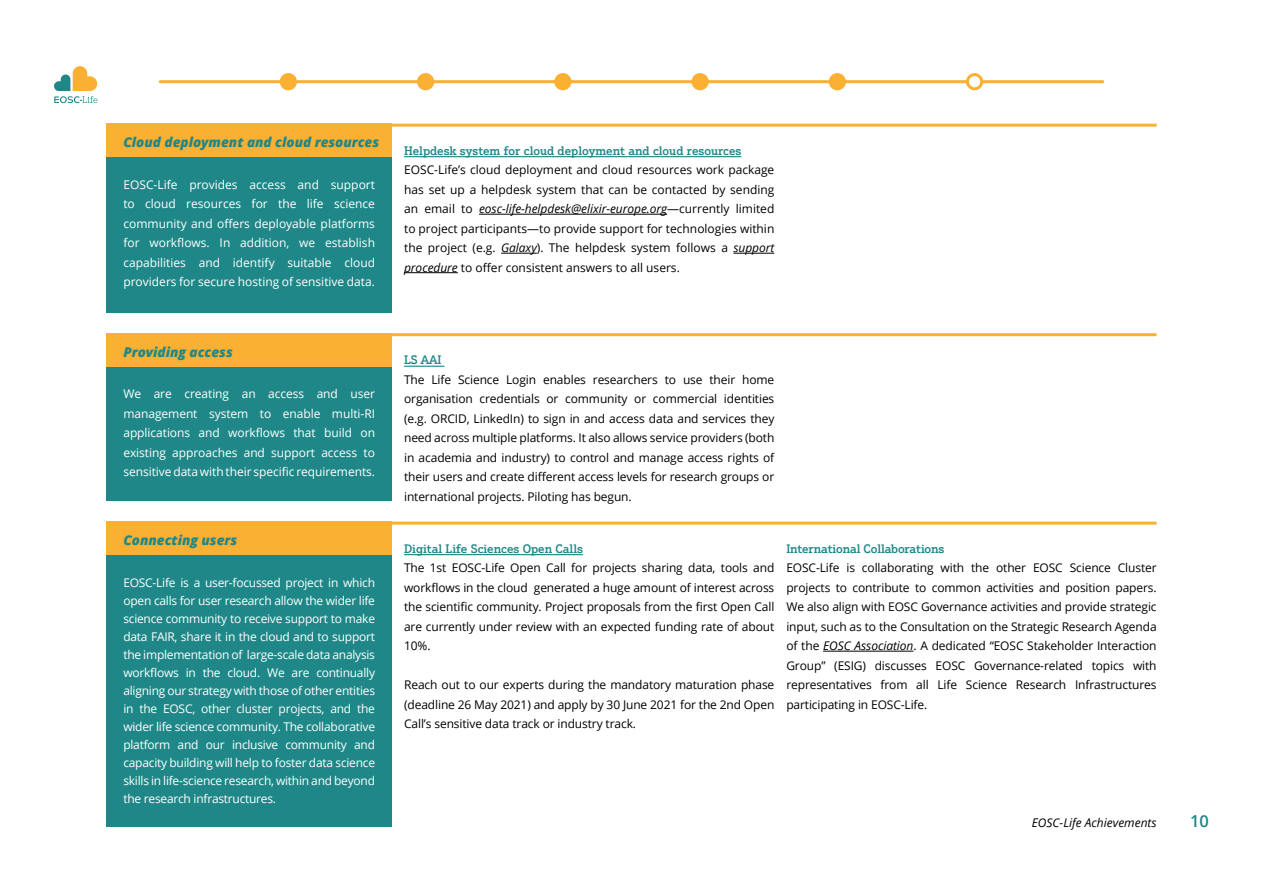
<style>
.page{position:relative;width:1263px;height:893px;background:#fff}
.page>*{position:absolute;margin:0;border:0;box-sizing:border-box;transform-origin:0 0}
.t1{font:600 16.5px "Open Sans";color:#1f8787}
.body_text{font:italic 800 13.5px "Open Sans";color:#1f8787}
.body_text-2{font:12px/19.5px "Open Sans";letter-spacing:-.01em;color:#000;text-align:justify}
.body_text-3{font:12px/18px "Open Sans";letter-spacing:-.005em;color:#fff;text-align:justify}
.body_text-4{font:500 12px "Justus Pro";color:#1f8787}
.t2{font:italic 12px "Open Sans";color:#000}
.s1{font-style:italic}
</style>
<div class="page">
<svg style="left:54px;top:66px;width:43px;height:37px"></svg>
<hr style="left:404px;top:156px;width:337px;height:1px;background:#1f8787">
<hr style="left:479px;top:214px;width:188px;height:1px;background:#000">
<hr style="left:501px;top:253px;width:36px;height:1px;background:#000">
<hr style="left:733px;top:253px;width:41px;height:1px;background:#000">
<hr style="left:404px;top:272px;width:54px;height:1px;background:#000">
<hr style="left:404px;top:366px;width:40px;height:1px;background:#1f8787">
<hr style="left:106px;top:124px;width:1050px;height:3px;background:#fab033">
<hr style="left:106px;top:333px;width:1050px;height:3px;background:#fab033">
<hr style="left:106px;top:522px;width:1050px;height:3px;background:#fab033">
<div style="left:106px;top:157px;width:286px;height:155px;background:#1f8787"></div>
<div style="left:106px;top:366px;width:286px;height:135px;background:#1f8787"></div>
<div style="left:106px;top:555px;width:286px;height:272px;background:#1f8787"></div>
<div style="left:106px;top:124px;width:286px;height:33px;background:#fab033"></div>
<div style="left:106px;top:333px;width:286px;height:33px;background:#fab033"></div>
<div style="left:106px;top:522px;width:286px;height:33px;background:#fab033"></div>
<hr style="left:404px;top:554px;width:179px;height:1px;background:#1f8787">
<hr style="left:823px;top:651px;width:90px;height:1px;background:#000">
<hr style="left:160px;top:80px;width:943px;height:3px;background:#fab033">
<div style="left:281px;top:75px;width:14px;height:14px;background:#fab033;border-radius:50%"></div>
<div style="left:280px;top:73px;width:17px;height:17px;border:3px solid #fab033;border-radius:50%"></div>
<div style="left:418px;top:75px;width:15px;height:14px;background:#fab033;border-radius:50%"></div>
<div style="left:417px;top:73px;width:17px;height:17px;border:3px solid #fab033;border-radius:50%"></div>
<div style="left:556px;top:75px;width:14px;height:14px;background:#fab033;border-radius:50%"></div>
<div style="left:554px;top:73px;width:17px;height:17px;border:3px solid #fab033;border-radius:50%"></div>
<div style="left:693px;top:75px;width:14px;height:14px;background:#fab033;border-radius:50%"></div>
<div style="left:691px;top:73px;width:18px;height:17px;border:3px solid #fab033;border-radius:50%"></div>
<div style="left:830px;top:75px;width:14px;height:14px;background:#fab033;border-radius:50%"></div>
<div style="left:829px;top:73px;width:17px;height:17px;border:3px solid #fab033;border-radius:50%"></div>
<div style="left:967px;top:75px;width:15px;height:14px;background:#fff;border-radius:50%"></div>
<div style="left:966px;top:73px;width:17px;height:17px;border:3px solid #fab033;border-radius:50%"></div>
<p class="body_text" style="left:123px;top:132px;width:257px">Cloud deployment and cloud resources</p>
<p class="body_text-3" style="left:123px;top:174px;width:253px;line-height:19.5px">EOSC-Life provides access and support to cloud resources for the life science community and offers deployable platforms for workflows. In addition, we establish capabilities and identify suitable cloud providers for secure hosting of sensitive data.</p>
<p class="body_text" style="left:123px;top:342px;width:111px">Providing access</p>
<p class="body_text-3" style="left:123px;top:384px;width:253px;line-height:19.5px">We are creating an access and user management system to enable multi-RI applications and workflows that build on existing approaches and support access to sensitive data with their specific requirements.</p>
<p class="body_text" style="left:123px;top:530px;width:115px">Connecting users</p>
<p class="body_text-3" style="left:123px;top:573px;width:253px">EOSC-Life is a user-focussed project in which open calls for user research allow the wider life science community to receive support to make data FAIR, share it in the cloud and to support the implementation of large-scale data analysis workflows in the cloud. We are continually aligning our strategy with those of other entities in the EOSC, other cluster projects, and the wider life science community. The collaborative platform and our inclusive community and capacity building will help to foster data science skills in life-science research, within and beyond the research infrastructures.</p>
<p class="body_text-4" style="left:404px;top:143px;width:339px">Helpdesk system for cloud deployment and cloud resources</p>
<p class="body_text-2" style="left:404px;top:160px;width:372px">EOSC-Life’s cloud deployment and cloud resources work package has set up a helpdesk system that can be contacted by sending an email to <span class="s1">eosc-life-helpdesk@elixir-europe.org</span>—currently limited to project participants—to provide support for technologies within the project (e.g. <span class="s1">Galaxy</span>). The helpdesk system follows a <span class="s1">support procedure</span> to offer consistent answers to all users.</p>
<p class="body_text-4" style="left:404px;top:352px;width:39px">LS AAI</p>
<p class="body_text-2" style="left:404px;top:369px;width:372px">The Life Science Login enables researchers to use their home organisation credentials or community or commercial identities (e.g. ORCID, LinkedIn) to sign in and access data and services they need across multiple platforms. It also allows service providers (both in academia and industry) to control and manage access rights of their users and create different access levels for research groups or international projects. Piloting has begun.</p>
<p class="body_text-4" style="left:404px;top:541px;width:180px">Digital Life Sciences Open Calls</p>
<p class="body_text-2" style="left:404px;top:558px;width:372px">The 1st EOSC-Life Open Call for projects sharing data, tools and workflows in the cloud generated a huge amount of interest across the scientific community. Project proposals from the first Open Call are currently under review with an expected funding rate of about 10%.</p>
<p class="body_text-2" style="left:404px;top:675px;width:372px">Reach out to our experts during the mandatory maturation phase (deadline 26 May 2021) and apply by 30 June 2021 for the 2nd Open Call’s sensitive data track or industry track.</p>
<p class="body_text-4" style="left:786px;top:541px;width:159px">International Collaborations</p>
<p class="body_text-2" style="left:786px;top:558px;width:372px">EOSC-Life is collaborating with the other EOSC Science Cluster projects to contribute to common activities and position papers.<br>We also align with EOSC Governance activities and provide strategic input, such as to the Consultation on the Strategic Research Agenda of the <span class="s1">EOSC Association</span>. A dedicated “EOSC Stakeholder Interaction Group” (ESIG) discusses EOSC Governance-related topics with representatives from all Life Science Research Infrastructures participating in EOSC-Life.</p>
<p class="t2" style="left:1032px;top:814px;width:126px">EOSC-Life Achievements</p>
<h1 class="t1" style="left:1190px;top:810px;width:20px">10</h1>
</div>
